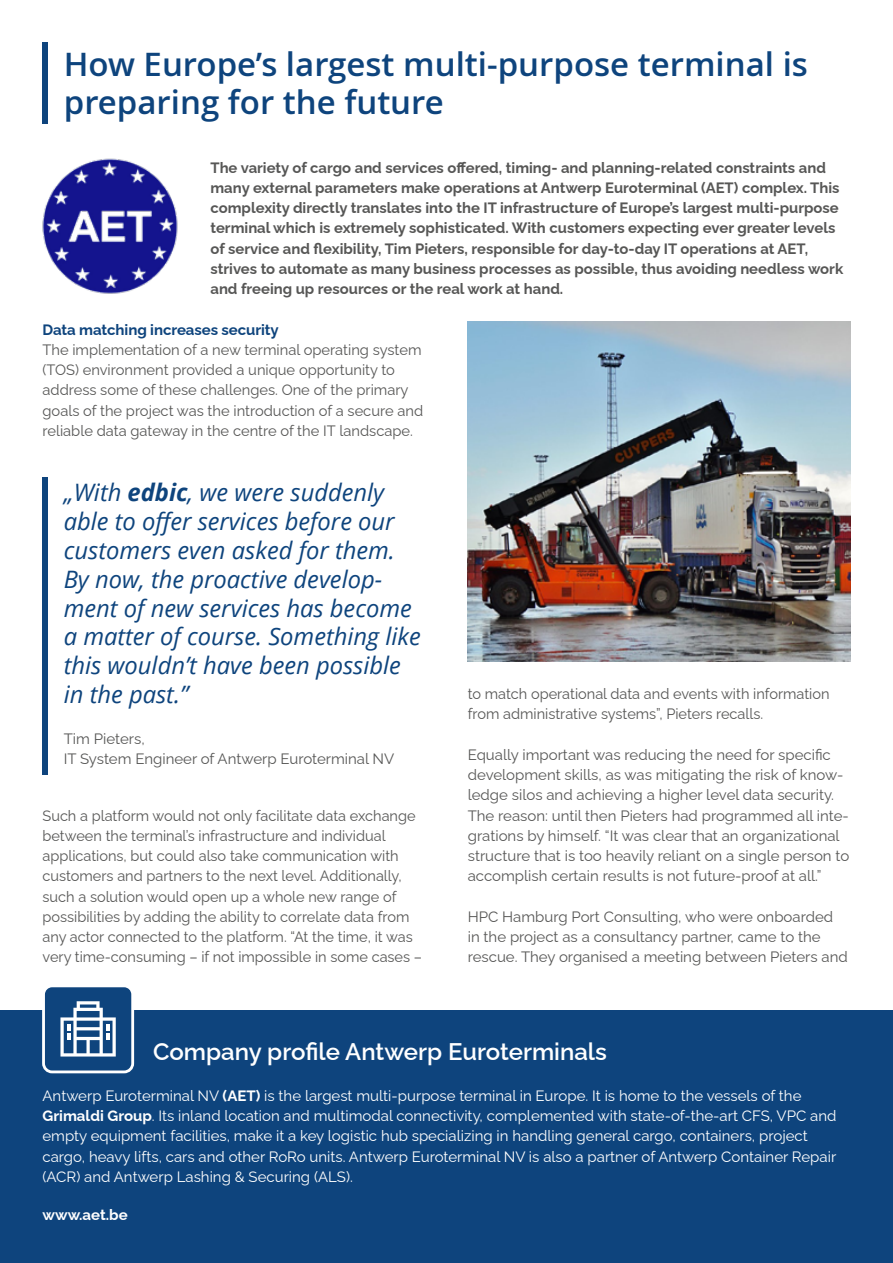
<style>
.page{position:relative;width:893px;height:1263px;background:#fff}
.page>*{position:absolute;margin:0;border:0;box-sizing:border-box;transform-origin:0 0}
.t1{font:600 33px/37.5px "Open Sans";color:#0e447d}
.t2{font:italic 24px/28.8px "Open Sans";color:#0e447d}
.t3{font:600 24px "Raleway";color:#fff}
.t4{font:15px/20.2px "Raleway";color:#575756}
.t5{font:700 15px/20.2px "Raleway";color:#575756}
.t6{font:15px/20.2px "Raleway";color:#fff}
.t7{font:700 15px "Raleway";letter-spacing:-.005em;color:#0e447d}
.t8{font:700 15px "Raleway";color:#fff}
.s1{font-weight:700}
</style>
<div class="page">
<div style="left:0;top:1011px;width:893px;height:252px;background:#0e447d"></div>
<div style="left:44px;top:986px;width:89px;height:86px;background:#0e447d;border-radius:9px"></div>
<div style="left:42px;top:984px;width:92px;height:89px;border:3px solid #fff;border-radius:9px"></div>
<svg style="left:60px;top:1001px;width:56px;height:55px"></svg>
<div style="left:43px;top:43px;width:5px;height:81px;background:#0e447d"></div>
<div style="left:43px;top:477px;width:5px;height:297px;background:#0e447d"></div>
<img style="left:468px;top:321px;width:383px;height:340px">
<img style="left:42px;top:158px;width:136px;height:136px">
<h1 class="t1" style="left:64px;top:46px;width:746px">How Europe’s largest multi-purpose terminal is preparing for the future</h1>
<p class="t5" style="left:210px;top:155px;width:634px">The variety of cargo and services offered, timing- and planning-related constraints and many external parameters make operations at Antwerp Euroterminal (AET) complex. This complexity directly translates into the IT infrastructure of Europe’s largest multi-purpose terminal which is extremely sophisticated. With customers expecting ever greater levels of service and flexibility, Tim Pieters, responsible for day-to-day IT operations at AET, strives to automate as many business processes as possible, thus avoiding needless work and freeing up resources or the real work at hand.</p>
<p class="t7" style="left:43px;top:317px;width:238px">Data matching increases security</p>
<p class="t4" style="left:43px;top:338px;width:382px">The implementation of a new terminal operating system (TOS) environment provided a unique opportunity to address some of these challenges. One of the primary goals of the project was the introduction of a secure and reliable data gateway in the centre of the IT landscape.</p>
<h2 class="t2" style="left:64px;top:478px;width:358px">„With <span class="s1">edbic</span>, we were suddenly able to offer services before our customers even asked for them.<br>By now, the proactive develop&shy;ment of new services has become a matter of course. Something like this wouldn’t have been possible in the past.”</h2>
<p class="t4" style="left:64px;top:726px;width:332px">Tim Pieters,<br>IT System Engineer of Antwerp Euroterminal NV</p>
<p class="t4" style="left:43px;top:803px;width:381px">Such a platform would not only facilitate data exchange between the terminal’s infrastructure and individual applications, but could also take communication with customers and partners to the next level. Additionally, such a solution would open up a whole new range of possibilities by adding the ability to correlate data from any actor connected to the platform. “At the time, it was very time-consuming – if not impossible in some cases –</p>
<p class="t4" style="left:468px;top:682px;width:363px">to match operational data and events with information from administrative systems”, Pieters recalls.</p>
<p class="t4" style="left:468px;top:743px;width:383px">Equally important was reducing the need for specific development skills, as was mitigating the risk of know&shy;ledge silos and achieving a higher level data security.<br>The reason: until then Pieters had programmed all inte&shy;grations by himself. “It was clear that an organizational structure that is too heavily reliant on a single person to accomplish certain results is not future-proof at all.”</p>
<p class="t4" style="left:468px;top:905px;width:382px">HPC Hamburg Port Consulting, who were onboarded in the project as a consultancy partner, came to the rescue. They organised a meeting between Pieters and</p>
<h2 class="t3" style="left:153px;top:1033px;width:455px">Company profile Antwerp Euroterminals</h2>
<p class="t6" style="left:43px;top:1084px;width:795px">Antwerp Euroterminal NV <span class="s1">(AET)</span> is the largest multi-purpose terminal in Europe. It is home to the vessels of the <span class="s1">Grimaldi Group</span>. Its inland location and multimodal connectivity, complemented with state-of-the-art CFS, VPC and empty equipment facilities, make it a key logistic hub specializing in handling general cargo, containers, project cargo, heavy lifts, cars and other RoRo units. Antwerp Euroterminal NV is also a partner of Antwerp Container Repair (ACR) and Antwerp Lashing &amp; Securing (ALS).</p>
<p class="t8" style="left:43px;top:1203px;width:87px">www.aet.be</p>
</div>
